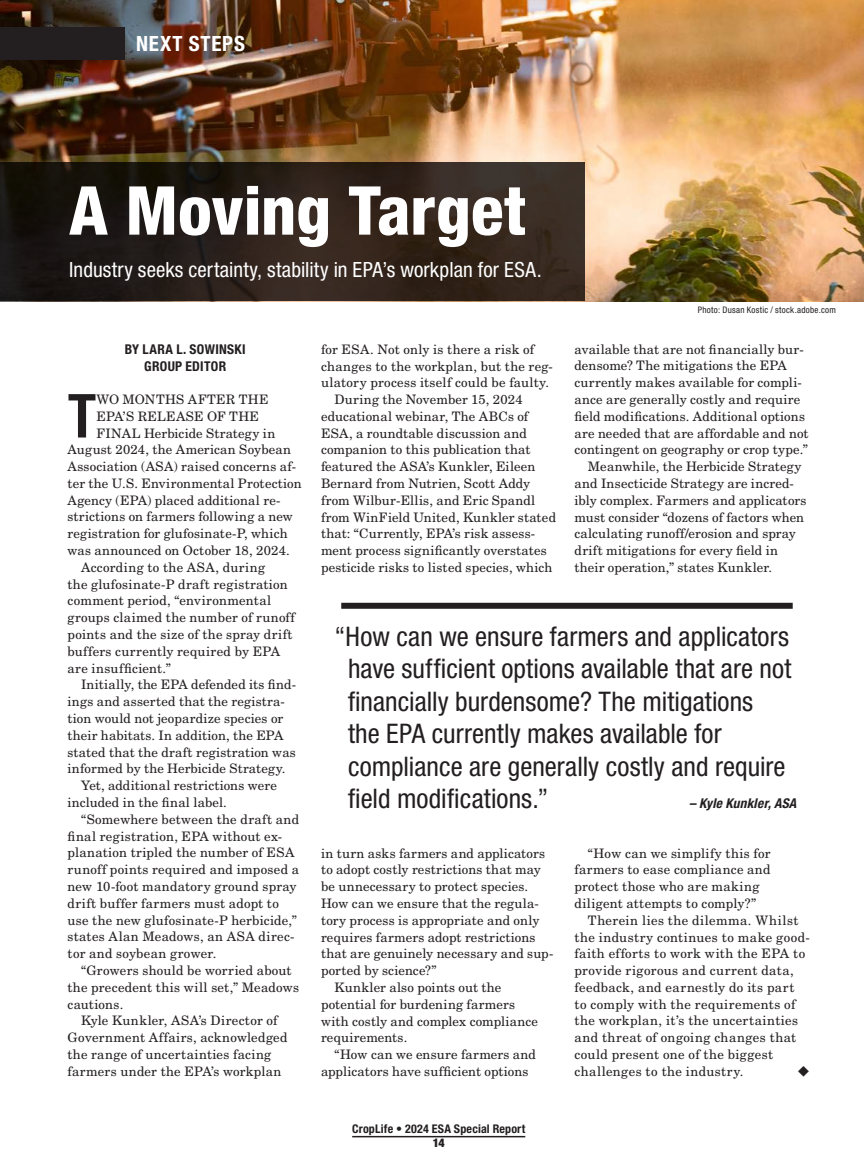
<style>
.page{position:relative;width:864px;height:1161px;background:#fff}
.page>*{position:absolute;margin:0;border:0;box-sizing:border-box;transform-origin:0 0}
.headline_a{font:800 condensed 67.5px "Helvetica Neue LT Std";color:#fff}
.dropcap{font:700 condensed 57.9px "Helvetica LT Std";color:#231f20}
.pull_quote_a{font:condensed 27px/32.4px "Helvetica Neue LT Std";letter-spacing:.005em;color:#231f20}
.deck_a{font:condensed 21px "Helvetica Neue LT Std";letter-spacing:.005em;color:#fff}
.tabhead_a{font:700 condensed 21px "Helvetica Neue LT Std";letter-spacing:.04em;color:#fff}
.byline_a{font:700 condensed 13.5px "Helvetica Neue LT Std";letter-spacing:.025em;color:#231f20}
.pull_quote_a-2{font:italic 700 condensed 13.5px "Helvetica Neue LT Std";letter-spacing:.01em;color:#231f20}
.bodycopy{font:13.05px/16.8px "New Century Schlbk LT Std";letter-spacing:.015em;color:#231f20}
.bodycopy-2{font:13.05px/16.8px "New Century Schlbk LT Std";letter-spacing:.035em;color:#231f20}
.dropcap-2{font:13.05px "New Century Schlbk LT Std";letter-spacing:.015em;color:#231f20}
.t1{font:700 condensed 12px "Helvetica Neue LT Std";letter-spacing:.015em;color:#231f20}
.t2{font:900 condensed 12px "Helvetica Neue LT Std";color:#231f20}
.photo_credit{font:condensed 9px "Helvetica Neue LT Std";letter-spacing:.03em;color:#231f20}
</style>
<div class="page">
<hr style="left:352px;top:1136px;width:173px;height:1px;background:#231f20">
<img style="left:0;top:0;width:864px;height:301px">
<div style="left:0;top:28px;width:125px;height:32px;background:#231f20"></div>
<div style="left:341px;top:603px;width:452px;height:6px;background:#231f20"></div>
<svg style="left:0;top:163px;width:585px;height:138px;background:#2a2019"></svg>
<p class="tabhead_a" style="left:136px;top:31px;width:110px">NEXT STEPS</p>
<p class="headline_a" style="left:69px;top:169px;width:458px">A Moving Target</p>
<p class="deck_a" style="left:69px;top:258px;width:474px">Industry seeks certainty, stability in EPA’s workplan for ESA.</p>
<p class="photo_credit" style="left:698px;top:305px;width:140px">Photo: Dusan Kostic / stock.adobe.com</p>
<p class="byline_a" style="left:125px;top:341px;width:123px">BY LARA L. SOWINSKI</p>
<p class="byline_a" style="left:144px;top:358px;width:83px">GROUP EDITOR</p>
<p class="dropcap" style="left:68px;top:380px;width:30px">T</p>
<p class="dropcap-2" style="left:97px;top:391px;width:173px">WO MONTHS AFTER THE</p>
<p class="dropcap-2" style="left:97px;top:408px;width:164px">EPA’S RELEASE OF THE</p>
<p class="dropcap-2" style="left:97px;top:425px;width:180px">FINAL Herbicide Strategy in</p>
<p class="dropcap-2" style="left:68px;top:442px;width:225px">August 2024, the American Soybean</p>
<p class="dropcap-2" style="left:68px;top:459px;width:230px">Association (ASA) raised concerns af-</p>
<p class="dropcap-2" style="left:68px;top:475px;width:236px">ter the U.S. Environmental Protection</p>
<p class="dropcap-2" style="left:68px;top:492px;width:215px">Agency (EPA) placed additional re-</p>
<p class="dropcap-2" style="left:68px;top:509px;width:227px">strictions on farmers following a new</p>
<p class="dropcap-2" style="left:68px;top:526px;width:222px">registration for glufosinate-P, which</p>
<p class="dropcap-2" style="left:68px;top:542px;width:224px">was announced on October 18, 2024.</p>
<p class="bodycopy" style="left:68px;top:559px;width:229px;text-indent:13px">According to the ASA, during<br>the glufosinate-P draft registration comment period, “environmental groups claimed the number of runoff points and the size of the spray drift buffers currently required by EPA are insufficient.”</p>
<p class="bodycopy" style="left:68px;top:676px;width:230px;text-indent:13px">Initially, the EPA defended its find&shy;ings and asserted that the registra&shy;tion would not jeopardize species or their habitats. In addition, the EPA stated that the draft registration was informed by the Herbicide Strategy.</p>
<p class="bodycopy" style="left:68px;top:777px;width:211px;text-indent:13px">Yet, additional restrictions were included in the final label.</p>
<p class="bodycopy" style="left:68px;top:811px;width:233px;text-indent:13px">“Somewhere between the draft and final registration, EPA without ex&shy;planation tripled the number of ESA runoff points required and imposed a new 10-foot mandatory ground spray drift buffer farmers must adopt to use the new glufosinate-P herbicide,” states Alan Meadows, an ASA direc&shy;tor and soybean grower.</p>
<p class="bodycopy" style="left:68px;top:962px;width:233px;text-indent:13px">“Growers should be worried about the precedent this will set,” Meadows cautions.</p>
<p class="bodycopy" style="left:68px;top:1012px;width:222px;text-indent:13px">Kyle Kunkler, ASA’s Director of Government Affairs, acknowledged the range of uncertainties facing farmers under the EPA’s workplan</p>
<p class="bodycopy" style="left:321px;top:341px;width:233px">for ESA. Not only is there a risk of changes to the workplan, but the reg&shy;ulatory process itself could be faulty.</p>
<p class="bodycopy" style="left:321px;top:391px;width:237px;text-indent:13px">During the November 15, 2024 educational webinar, The ABCs of ESA, a roundtable discussion and companion to this publication that featured the ASA’s Kunkler, Eileen Bernard from Nutrien, Scott Addy from Wilbur-Ellis, and Eric Spandl from WinField United, Kunkler stated that: “Currently, EPA’s risk assess&shy;ment process significantly overstates pesticide risks to listed species, which</p>
<p class="bodycopy" style="left:574px;top:341px;width:236px">available that are not financially bur&shy;densome? The mitigations the EPA currently makes available for compli&shy;ance are generally costly and require field modifications. Additional options are needed that are affordable and not contingent on geography or crop type.”</p>
<p class="bodycopy" style="left:574px;top:458px;width:234px;text-indent:13px">Meanwhile, the Herbicide Strategy and Insecticide Strategy are incred&shy;ibly complex. Farmers and applicators must consider “dozens of factors when calculating runoff/erosion and spray drift mitigations for every field in their operation,” states Kunkler.</p>
<p class="pull_quote_a" style="left:348px;top:620px;width:445px;text-indent:-14px">“How can we ensure farmers and applicators have sufficient options available that are not financially burdensome? The mitigations the EPA currently makes available for compliance are generally costly and require field modifications.”</p>
<p class="pull_quote_a-2" style="left:689px;top:795px;width:109px">– Kyle Kunkler, ASA</p>
<p class="bodycopy" style="left:321px;top:845px;width:234px">in turn asks farmers and applicators to adopt costly restrictions that may be unnecessary to protect species.<br>How can we ensure that the regula&shy;tory process is appropriate and only requires farmers adopt restrictions that are genuinely necessary and sup&shy;ported by science?”</p>
<p class="bodycopy" style="left:321px;top:979px;width:219px;text-indent:13px">Kunkler also points out the potential for burdening farmers with costly and complex compliance requirements.</p>
<p class="bodycopy" style="left:321px;top:1046px;width:217px;text-indent:13px">“How can we ensure farmers and applicators have sufficient options</p>
<p class="t1" style="left:352px;top:1121px;width:175px">CropLife • 2024 ESA Special Report</p>
<p class="t2" style="left:433px;top:1135px;width:13px">14</p>
<p class="bodycopy" style="left:574px;top:844px;width:198px;text-indent:13px">“How can we simplify this for farmers to ease compliance and protect those who are making diligent attempts to comply?”</p>
<p class="bodycopy-2" style="left:574px;top:912px;width:237px;text-indent:13px">Therein lies the dilemma. Whilst the industry continues to make good&shy;faith efforts to work with the EPA to provide rigorous and current data, feedback, and earnestly do its part to comply with the requirements of the workplan, it’s the uncertainties and threat of ongoing changes that could present one of the biggest challenges to the industry.</p>
</div>
